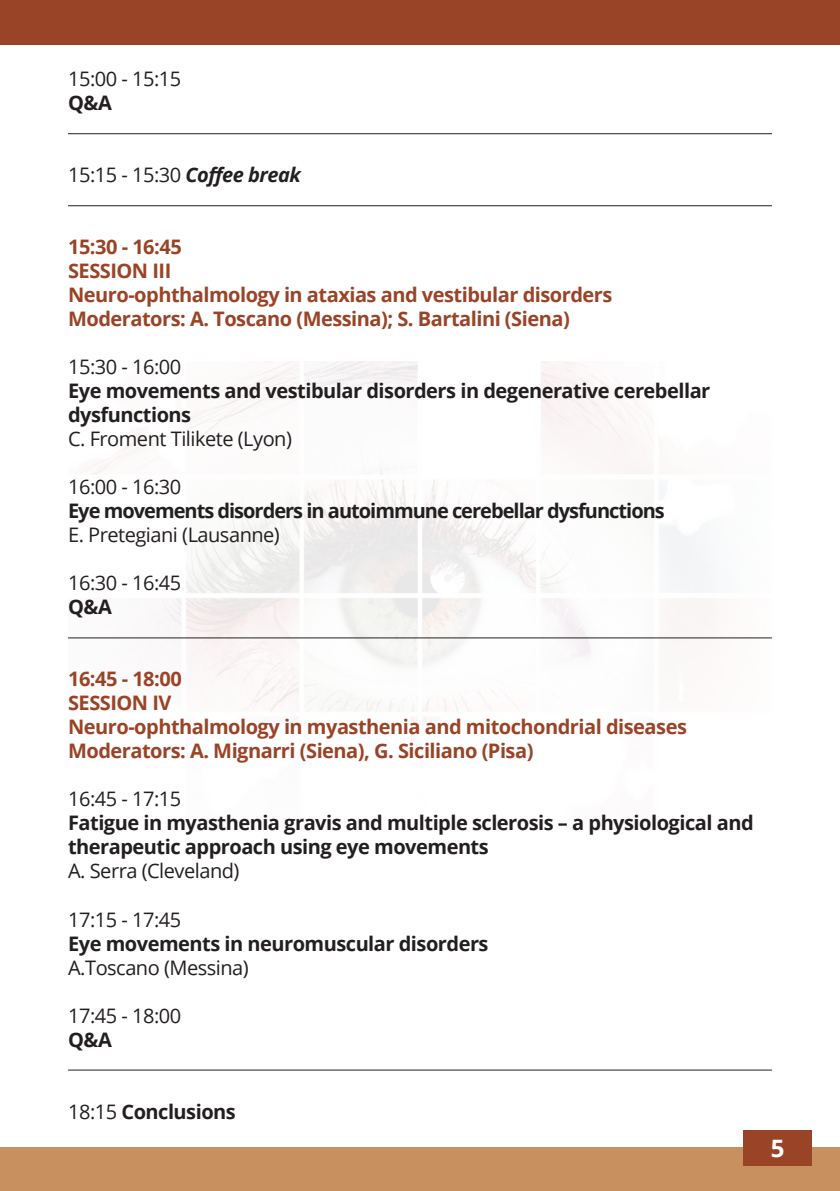
<style>
.page{position:relative;width:840px;height:1191px;background:#fff}
.page>*{position:absolute;margin:0;border:0;box-sizing:border-box;transform-origin:0 0}
.t1{font:700 24px "Open Sans";color:#fff}
.t2{font:700 20px/24px "Open Sans";letter-spacing:-.025em;color:#994427}
.t3{font:700 20px/24px "Open Sans";letter-spacing:-.025em;color:#231f20}
.t4{font:20px "Open Sans";letter-spacing:-.025em;color:#231f20}
.t5{font:700 20px "Open Sans";letter-spacing:-.05em;color:#231f20}
.s1{font-weight:700;font-style:italic}
.s2{font-weight:400}
</style>
<div class="page">
<div style="left:0;top:0;width:839px;height:44px;background:#994427"></div>
<div style="left:0;top:1147px;width:839px;height:44px;background:#c8905f"></div>
<div style="left:743px;top:1129px;width:68px;height:36px;background:#994427"></div>
<img style="left:68px;top:361px;width:703px;height:391px">
<hr style="left:68px;top:133px;width:703px;height:1px;background:#231f20">
<hr style="left:68px;top:205px;width:703px;height:1px;background:#231f20">
<hr style="left:68px;top:637px;width:703px;height:1px;background:#231f20">
<hr style="left:68px;top:1069px;width:703px;height:1px;background:#231f20">
<p class="t4" style="left:68px;top:65px;width:114px">15:00 - 15:15</p>
<p class="t3" style="left:68px;top:90px;width:45px">Q&amp;A</p>
<p class="t4" style="left:68px;top:161px;width:234px">15:15 - 15:30 <span class="s1">Coffee break</span></p>
<p class="t2" style="left:68px;top:234px;width:545px">15:30 - 16:45<br>SESSION III<br>Neuro-ophthalmology in ataxias and vestibular disorders Moderators: A. Toscano (Messina); S. Bartalini (Siena)</p>
<p class="t4" style="left:68px;top:353px;width:114px">15:30 - 16:00</p>
<p class="t3" style="left:68px;top:378px;width:643px">Eye movements and vestibular disorders in degenerative cerebellar dysfunctions</p>
<p class="t4" style="left:68px;top:425px;width:225px">C. Froment Tilikete (Lyon)</p>
<p class="t4" style="left:68px;top:473px;width:114px">16:00 - 16:30</p>
<p class="t5" style="left:68px;top:497px;width:598px">Eye movements disorders in autoimmune cerebellar dysfunctions</p>
<p class="t4" style="left:68px;top:521px;width:213px">E. Pretegiani (Lausanne)</p>
<p class="t4" style="left:68px;top:569px;width:114px">16:30 - 16:45</p>
<p class="t3" style="left:68px;top:594px;width:45px">Q&amp;A</p>
<p class="t2" style="left:68px;top:666px;width:620px">16:45 - 18:00<br>SESSION IV<br>Neuro-ophthalmology in myasthenia and mitochondrial diseases Moderators: A. Mignarri (Siena), G. Siciliano (Pisa)</p>
<p class="t4" style="left:68px;top:785px;width:114px">16:45 - 17:15</p>
<p class="t3" style="left:68px;top:810px;width:686px">Fatigue in myasthenia gravis and multiple sclerosis – a physiological and therapeutic approach using eye movements</p>
<p class="t4" style="left:68px;top:857px;width:173px">A. Serra (Cleveland)</p>
<p class="t4" style="left:68px;top:905px;width:114px">17:15 - 17:45</p>
<p class="t3" style="left:68px;top:930px;width:422px">Eye movements in neuromuscular disorders</p>
<p class="t4" style="left:68px;top:953px;width:182px">A.Toscano (Messina)</p>
<p class="t4" style="left:68px;top:1001px;width:114px">17:45 - 18:00</p>
<p class="t3" style="left:68px;top:1026px;width:45px">Q&amp;A</p>
<p class="t3" style="left:68px;top:1098px;width:169px"><span class="s2">18:15</span> Conclusions</p>
<p class="t1" style="left:770px;top:1131px;width:15px">5</p>
</div>
